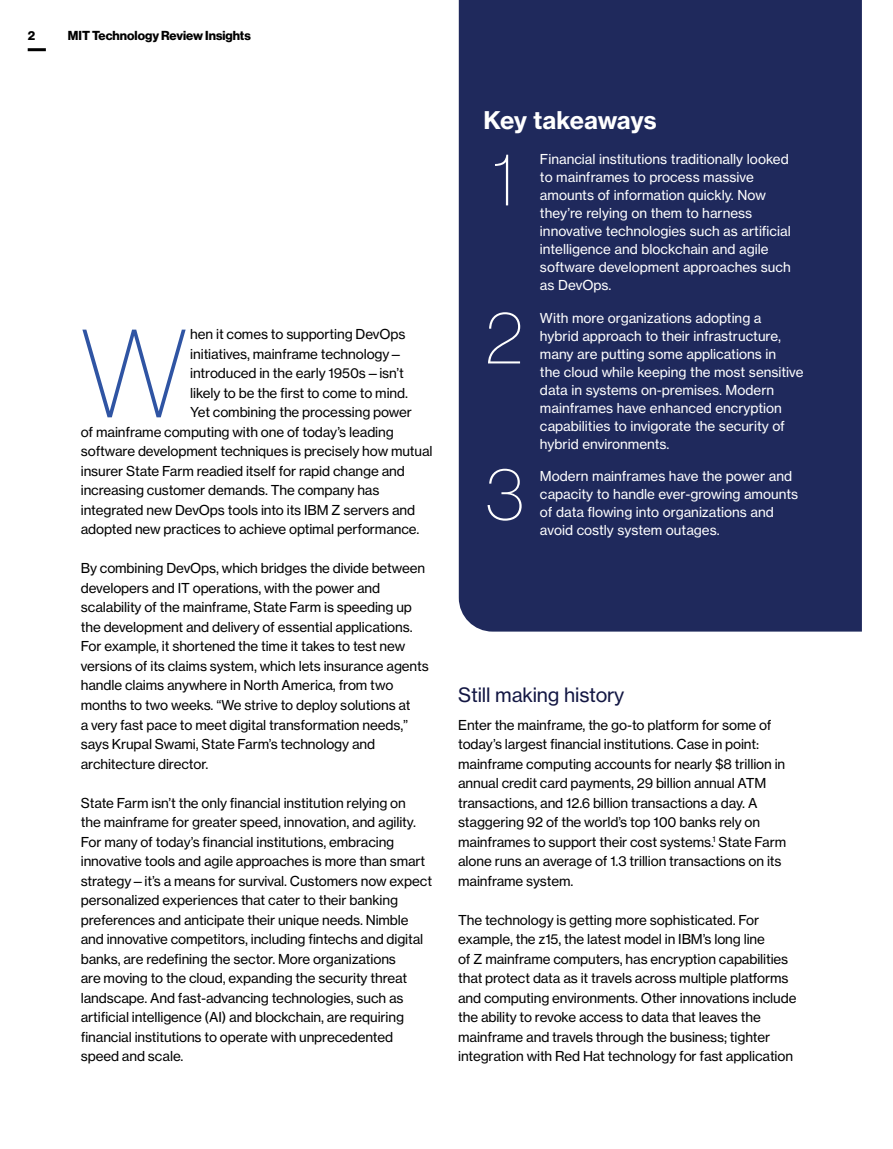
<style>
.page{position:relative;width:893px;height:1149px;background:#fff}
.page>*{position:absolute;margin:0;border:0;box-sizing:border-box;transform-origin:0 0}
.t1{font:122.55px "N Haas Grotesk DS Pro 25 Th";color:#2f54a3}
.t2{font:70.5px "N Haas Grotesk DS Pro 25 Th";color:#fff}
.t3{font:24px "N Haas Grotesk TX Std 75 Bd";letter-spacing:-.01em;color:#fff}
.t4{font:19.5px "N Haas Grotesk TX Std 55 Rg";letter-spacing:-.01em;color:#131743}
.t5{font:13.5px/19.5px "N Haas Grotesk TX Std 55 Rg";letter-spacing:-.01em;color:#000}
.t6{font:13.5px/18px "N Haas Grotesk TX Std 55 Rg";color:#fff}
.t7{font:12.75px "N Haas Grotesk DS Std 75 Bd";color:#000}
</style>
<div class="page">
<hr style="left:28px;top:48px;width:18px;height:3px;background:#000">
<div style="left:459px;top:0;width:403px;height:631px;background:#1f295c"></div>
<p class="t7" style="left:28px;top:28px;width:9px">2</p>
<p class="t7" style="left:68px;top:28px;width:184px">MIT Technology Review Insights</p>
<h1 class="t1" style="left:81px;top:305px;width:108px">W</h1>
<p class="t5" style="left:190px;top:324px;width:217px">hen it comes to supporting DevOps</p>
<p class="t5" style="left:190px;top:344px;width:214px">initiatives, mainframe technology—</p>
<p class="t5" style="left:190px;top:363px;width:215px">introduced in the early 1950s—isn’t</p>
<p class="t5" style="left:190px;top:383px;width:219px">likely to be the first to come to mind.</p>
<p class="t5" style="left:190px;top:402px;width:223px">Yet combining the processing power</p>
<p class="t5" style="left:81px;top:422px;width:314px">of mainframe computing with one of today’s leading</p>
<p class="t5" style="left:81px;top:441px;width:353px">software development techniques is precisely how mutual</p>
<p class="t5" style="left:81px;top:461px;width:325px">insurer State Farm readied itself for rapid change and</p>
<p class="t5" style="left:81px;top:480px;width:300px">increasing customer demands. The company has</p>
<p class="t5" style="left:81px;top:500px;width:336px">integrated new DevOps tools into its IBM Z servers and</p>
<p class="t5" style="left:81px;top:519px;width:340px">adopted new practices to achieve optimal performance.</p>
<p class="t5" style="left:81px;top:558px;width:349px">By combining DevOps, which bridges the divide between developers and IT operations, with the power and scalability of the mainframe, State Farm is speeding up the development and delivery of essential applications.<br>For example, it shortened the time it takes to test new versions of its claims system, which lets insurance agents handle claims anywhere in North America, from two months to two weeks. “We strive to deploy solutions at<br>a very fast pace to meet digital transformation needs,” says Krupal Swami, State Farm’s technology and architecture director.</p>
<p class="t5" style="left:81px;top:792px;width:353px">State Farm isn’t the only financial institution relying on<br>the mainframe for greater speed, innovation, and agility.<br>For many of today’s financial institutions, embracing innovative tools and agile approaches is more than smart strategy—it’s a means for survival. Customers now expect personalized experiences that cater to their banking preferences and anticipate their unique needs. Nimble and innovative competitors, including fintechs and digital banks, are redefining the sector. More organizations<br>are moving to the cloud, expanding the security threat landscape. And fast-advancing technologies, such as artificial intelligence (AI) and blockchain, are requiring financial institutions to operate with unprecedented speed and scale.</p>
<h3 class="t3" style="left:484px;top:104px;width:175px">Key takeaways</h3>
<p class="t6" style="left:540px;top:150px;width:252px">Financial institutions traditionally looked to mainframes to process massive amounts of information quickly. Now they’re relying on them to harness innovative technologies such as artificial intelligence and blockchain and agile software development approaches such as DevOps.</p>
<p class="t6" style="left:540px;top:308px;width:265px">With more organizations adopting a hybrid approach to their infrastructure, many are putting some applications in<br>the cloud while keeping the most sensitive data in systems on-premises. Modern mainframes have enhanced encryption capabilities to invigorate the security of hybrid environments.</p>
<p class="t6" style="left:540px;top:467px;width:260px">Modern mainframes have the power and capacity to handle ever-growing amounts of data flowing into organizations and avoid costly system outages.</p>
<h2 class="t2" style="left:493px;top:141px;width:23px">1</h2>
<h2 class="t2" style="left:486px;top:299px;width:38px">2</h2>
<h2 class="t2" style="left:486px;top:455px;width:39px">3</h2>
<h3 class="t4" style="left:458px;top:682px;width:168px">Still making history</h3>
<p class="t5" style="left:458px;top:714px;width:330px">Enter the mainframe, the go-to platform for some of today’s largest financial institutions. Case in point: mainframe computing accounts for nearly $8 trillion in annual credit card payments, 29 billion annual ATM transactions, and 12.6 billion transactions a day. A staggering 92 of the world’s top 100 banks rely on mainframes to support their cost systems.<sup>1</sup> State Farm alone runs an average of 1.3 trillion transactions on its mainframe system.</p>
<p class="t5" style="left:458px;top:909px;width:340px">The technology is getting more sophisticated. For example, the z15, the latest model in IBM’s long line<br>of Z mainframe computers, has encryption capabilities that protect data as it travels across multiple platforms and computing environments. Other innovations include the ability to revoke access to data that leaves the mainframe and travels through the business; tighter integration with Red Hat technology for fast application</p>
</div>
